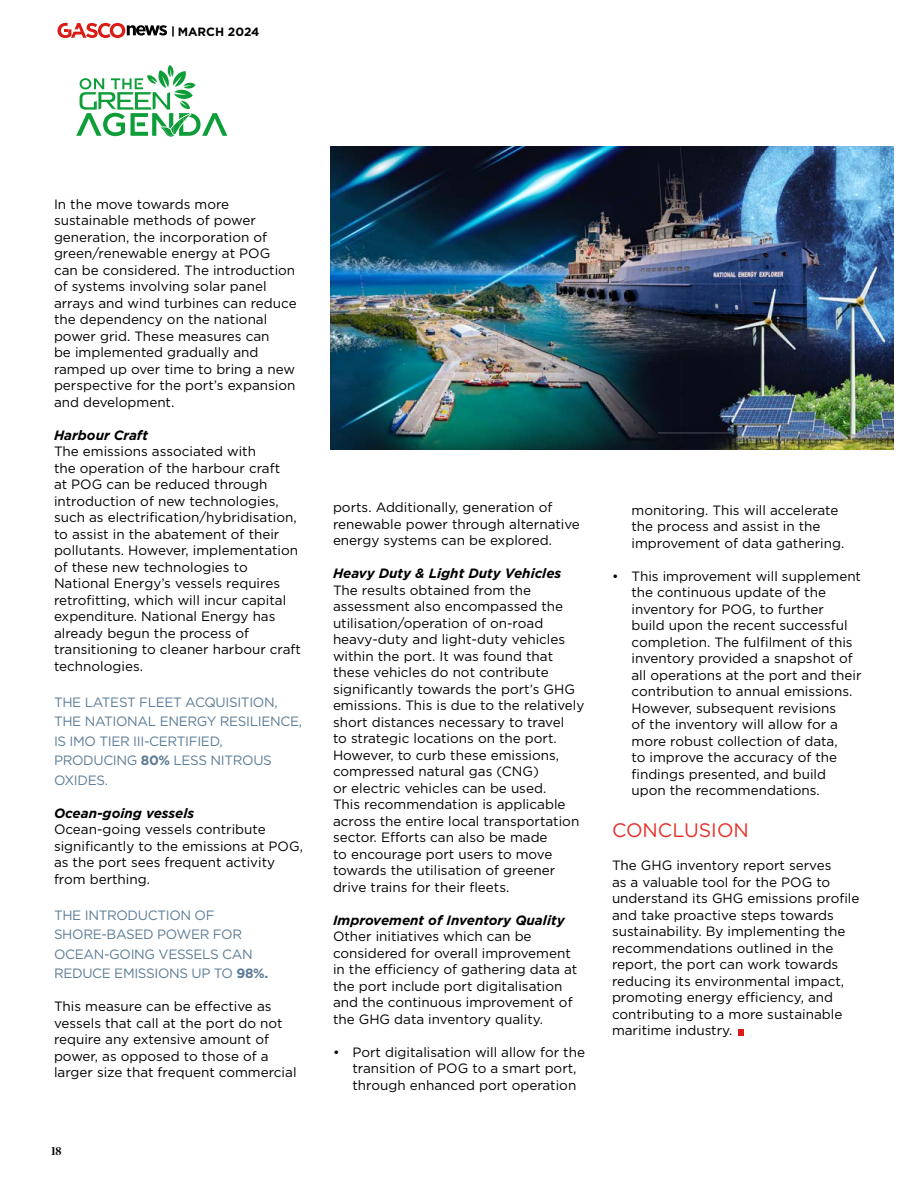
<style>
.page{position:relative;width:918px;height:1188px;background:#fff}
.page>*{position:absolute;margin:0;border:0;box-sizing:border-box;transform-origin:0 0}
.t1{font:19.5px "Gotham";color:#e63027}
.t2{font:13.5px/16.5px "Gotham";color:#000}
.t3{font:13.5px/19.5px "Gotham";letter-spacing:-.025em;color:#5c7c96}
.t4{font:italic 700 13.5px "Gotham";color:#000}
.t5{font:700 12px "Gotham";color:#000}
.t6{font:700 12px "Chronicle Deck Cond";color:#000}
.s1{font-weight:700}
</style>
<div class="page">
<img style="left:330px;top:146px;width:564px;height:304px">
<svg style="left:58px;top:23px;width:116px;height:15px"></svg>
<svg style="left:76px;top:65px;width:151px;height:72px"></svg>
<svg style="left:738px;top:1029px;width:6px;height:6px"></svg>
<p class="t5" style="left:178px;top:24px;width:83px">MARCH 2024</p>
<p class="t2" style="left:54px;top:195px;width:244px">In the move towards more sustainable methods of power generation, the incorporation of green/renewable energy at POG can be considered. The introduction of systems involving solar panel arrays and wind turbines can reduce the dependency on the national power grid. These measures can<br>be implemented gradually and ramped up over time to bring a new perspective for the port’s expansion and development.</p>
<p class="t4" style="left:54px;top:426px;width:96px">Harbour Craft</p>
<p class="t2" style="left:54px;top:443px;width:249px">The emissions associated with<br>the operation of the harbour craft<br>at POG can be reduced through introduction of new technologies, such as electrification/hybridisation, to assist in the abatement of their pollutants. However, implementation of these new technologies to National Energy’s vessels requires retrofitting, which will incur capital expenditure. National Energy has already begun the process of transitioning to cleaner harbour craft technologies.</p>
<p class="t3" style="left:54px;top:692px;width:250px">THE LATEST FLEET ACQUISITION,<br>THE NATIONAL ENERGY RESILIENCE,<br>IS IMO TIER III-CERTIFIED,<br>PRODUCING <span class="s1">80%</span> LESS NITROUS<br>OXIDES.</p>
<p class="t4" style="left:54px;top:804px;width:142px">Ocean-going vessels</p>
<p class="t2" style="left:54px;top:821px;width:251px">Ocean-going vessels contribute significantly to the emissions at POG, as the port sees frequent activity from berthing.</p>
<p class="t3" style="left:54px;top:905px;width:216px">THE INTRODUCTION OF<br>SHORE-BASED POWER FOR<br>OCEAN-GOING VESSELS CAN<br>REDUCE EMISSIONS UP TO <span class="s1">98%.</span></p>
<p class="t2" style="left:54px;top:998px;width:244px">This measure can be effective as vessels that call at the port do not require any extensive amount of power, as opposed to those of a larger size that frequent commercial</p>
<p class="t6" style="left:51px;top:1142px;width:12px">18</p>
<p class="t2" style="left:333px;top:499px;width:248px">ports. Additionally, generation of renewable power through alternative energy systems can be explored.</p>
<p class="t4" style="left:333px;top:564px;width:230px">Heavy Duty &amp; Light Duty Vehicles</p>
<p class="t2" style="left:333px;top:581px;width:253px">The results obtained from the assessment also encompassed the utilisation/operation of on-road heavy-duty and light-duty vehicles within the port. It was found that these vehicles do not contribute significantly towards the port’s GHG emissions. This is due to the relatively short distances necessary to travel<br>to strategic locations on the port.<br>However, to curb these emissions, compressed natural gas (CNG)<br>or electric vehicles can be used.<br>This recommendation is applicable across the entire local transportation sector. Efforts can also be made<br>to encourage port users to move towards the utilisation of greener drive trains for their fleets.</p>
<p class="t4" style="left:333px;top:911px;width:233px">Improvement of Inventory Quality</p>
<p class="t2" style="left:333px;top:928px;width:246px">Other initiatives which can be considered for overall improvement in the efficiency of gathering data at the port include port digitalisation and the continuous improvement of the GHG data inventory quality.</p>
<p class="t2" style="left:352px;top:1043px;width:234px;text-indent:-19px">• Port digitalisation will allow for the transition of POG to a smart port, through enhanced port operation</p>
<p class="t2" style="left:632px;top:501px;width:214px">monitoring. This will accelerate the process and assist in the improvement of data gathering.</p>
<p class="t2" style="left:632px;top:567px;width:231px;text-indent:-19px">• This improvement will supplement the continuous update of the inventory for POG, to further<br>build upon the recent successful completion. The fulfilment of this inventory provided a snapshot of all operations at the port and their contribution to annual emissions.<br>However, subsequent revisions<br>of the inventory will allow for a more robust collection of data,<br>to improve the accuracy of the findings presented, and build upon the recommendations.</p>
<h1 class="t1" style="left:612px;top:818px;width:138px">CONCLUSION</h1>
<p class="t2" style="left:612px;top:857px;width:249px">The GHG inventory report serves<br>as a valuable tool for the POG to understand its GHG emissions profile and take proactive steps towards sustainability. By implementing the recommendations outlined in the report, the port can work towards reducing its environmental impact, promoting energy efficiency, and contributing to a more sustainable maritime industry.</p>
</div>
